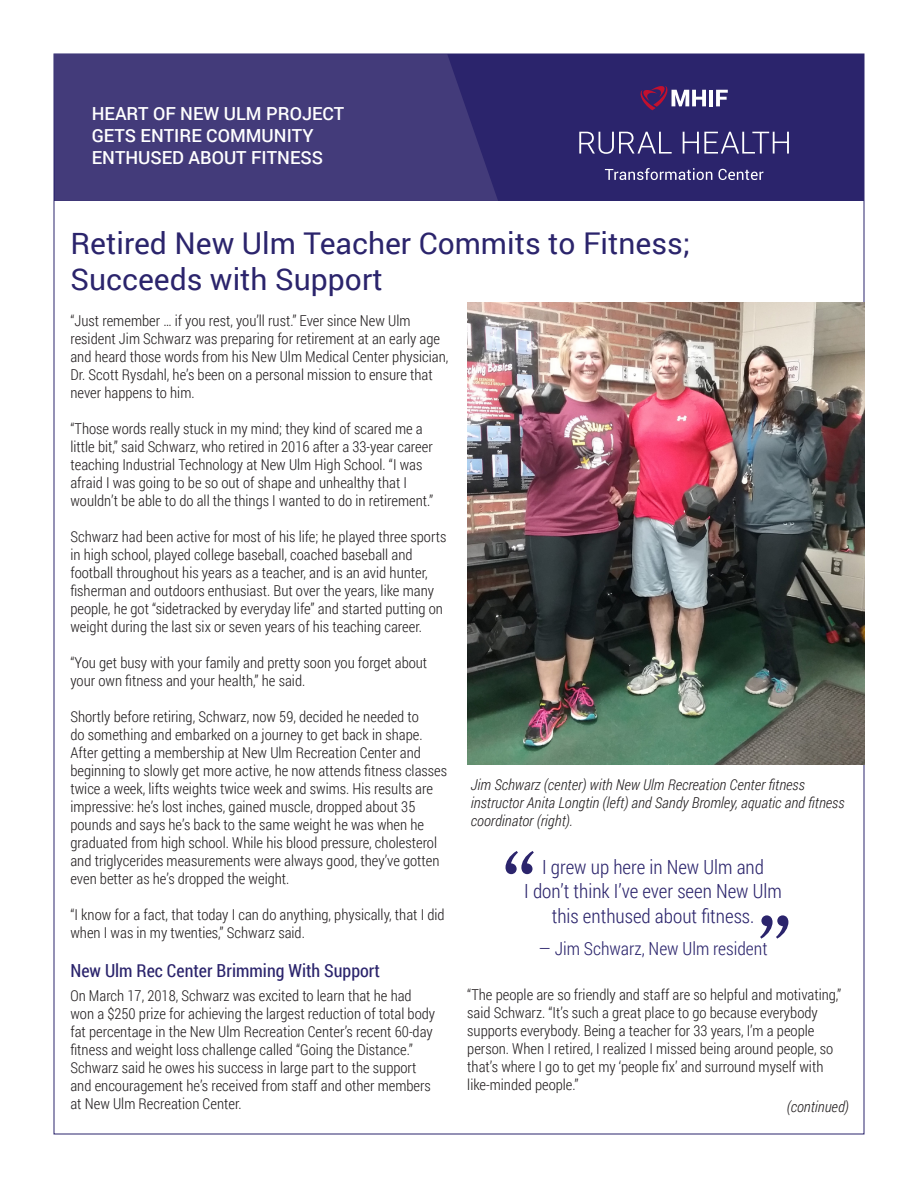
<style>
.page{position:relative;width:918px;height:1188px;background:#fff}
.page>*{position:absolute;margin:0;border:0;box-sizing:border-box;transform-origin:0 0}
.t1{font:108px "Verlag";color:#2b246c}
.t2{font:30px/36px "Roboto";color:#2b246c}
.t3{font:300 19.5px/25.2px "Roboto Condensed";color:#2b246c;text-align:center}
.t4{font:500 18px/21.6px "Roboto";color:#fff}
.t5{font:18px "Roboto Condensed";color:#2b246c}
.t6{font:300 18px "Roboto Condensed";color:#2b246c}
.t7{font:300 15px/18px "Roboto Condensed";color:#231f20}
.t8{font:italic 300 15px/18px "Roboto Condensed";color:#231f20}
</style>
<div class="page">
<img style="left:467px;top:303px;width:397px;height:462px">
<div style="left:54px;top:54px;width:810px;height:147px;background:#2b246c"></div>
<div style="left:54px;top:54px;width:444px;height:147px;background:#433b7a"></div>
<svg style="left:579px;top:132px;width:93px;height:22px"></svg>
<svg style="left:683px;top:132px;width:106px;height:22px"></svg>
<svg style="left:605px;top:168px;width:107px;height:12px"></svg>
<svg style="left:718px;top:169px;width:46px;height:11px"></svg>
<svg style="left:640px;top:86px;width:66px;height:24px"></svg>
<hr style="left:709px;top:90px;width:4px;height:16px;background:#fff">
<svg style="left:716px;top:90px;width:12px;height:16px"></svg>
<p class="t4" style="left:92px;top:102px;width:254px">HEART OF NEW ULM PROJECT</p>
<p class="t4" style="left:92px;top:124px;width:233px">GETS ENTIRE COMMUNITY<br>ENTHUSED ABOUT FITNESS</p>
<p class="t2" style="left:70px;top:224px;width:622px">Retired New Ulm Teacher Commits to Fitness;<br>Succeeds with Support</p>
<p class="t7" style="left:70px;top:311px;width:379px">“Just remember … if you rest, you’ll rust.” Ever since New Ulm resident Jim Schwarz was preparing for retirement at an early age and heard those words from his New Ulm Medical Center physician, Dr. Scott Rysdahl, he’s been on a personal mission to ensure that never happens to him.</p>
<p class="t7" style="left:70px;top:419px;width:364px">“Those words really stuck in my mind; they kind of scared me a little bit,” said Schwarz, who retired in 2016 after a 33-year career teaching Industrial Technology at New Ulm High School. “I was afraid I was going to be so out of shape and unhealthy that I wouldn’t be able to do all the things I wanted to do in retirement.”</p>
<p class="t7" style="left:70px;top:527px;width:377px">Schwarz had been active for most of his life; he played three sports in high school, played college baseball, coached baseball and football throughout his years as a teacher, and is an avid hunter, fisherman and outdoors enthusiast. But over the years, like many people, he got “sidetracked by everyday life” and started putting on weight during the last six or seven years of his teaching career.</p>
<p class="t7" style="left:70px;top:653px;width:358px">“You get busy with your family and pretty soon you forget about your own fitness and your health,” he said.</p>
<p class="t7" style="left:70px;top:707px;width:378px">Shortly before retiring, Schwarz, now 59, decided he needed to<br>do something and embarked on a journey to get back in shape.<br>After getting a membership at New Ulm Recreation Center and beginning to slowly get more active, he now attends fitness classes twice a week, lifts weights twice week and swims. His results are impressive: he’s lost inches, gained muscle, dropped about 35 pounds and says he’s back to the same weight he was when he graduated from high school. While his blood pressure, cholesterol and triglycerides measurements were always good, they’ve gotten even better as he’s dropped the weight.</p>
<p class="t7" style="left:70px;top:905px;width:376px">“I know for a fact, that today I can do anything, physically, that I did when I was in my twenties,” Schwarz said.</p>
<p class="t5" style="left:70px;top:958px;width:311px">New Ulm Rec Center Brimming With Support</p>
<p class="t7" style="left:70px;top:986px;width:366px">On March 17, 2018, Schwarz was excited to learn that he had won a $250 prize for achieving the largest reduction of total body fat percentage in the New Ulm Recreation Center’s recent 60-day fitness and weight loss challenge called “Going the Distance.” Schwarz said he owes his success in large part to the support and encouragement he’s received from staff and other members at New Ulm Recreation Center.</p>
<p class="t7" style="left:467px;top:985px;width:376px">“The people are so friendly and staff are so helpful and motivating,” said Schwarz. “It’s such a great place to go because everybody supports everybody. Being a teacher for 33 years, I’m a people person. When I retired, I realized I missed being around people, so that’s where I go to get my ‘people fix’ and surround myself with like-minded people.”</p>
<p class="t8" style="left:471px;top:776px;width:375px">Jim Schwarz (center) with New Ulm Recreation Center fitness instructor Anita Longtin (left) and Sandy Bromley, aquatic and fitness coordinator (right).</p>
<p class="t1" style="left:502px;top:812px;width:36px">“</p>
<p class="t3" style="left:542px;top:854px;width:223px">I grew up here in New Ulm and</p>
<p class="t3" style="left:524px;top:878px;width:259px">I don’t think I’ve ever seen New Ulm this enthused about fitness.</p>
<p class="t6" style="left:539px;top:936px;width:230px">— Jim Schwarz, New Ulm resident</p>
<p class="t1" style="left:757px;top:876px;width:36px">”</p>
<p class="t8" style="left:787px;top:1097px;width:64px">(continued)</p>
</div>
